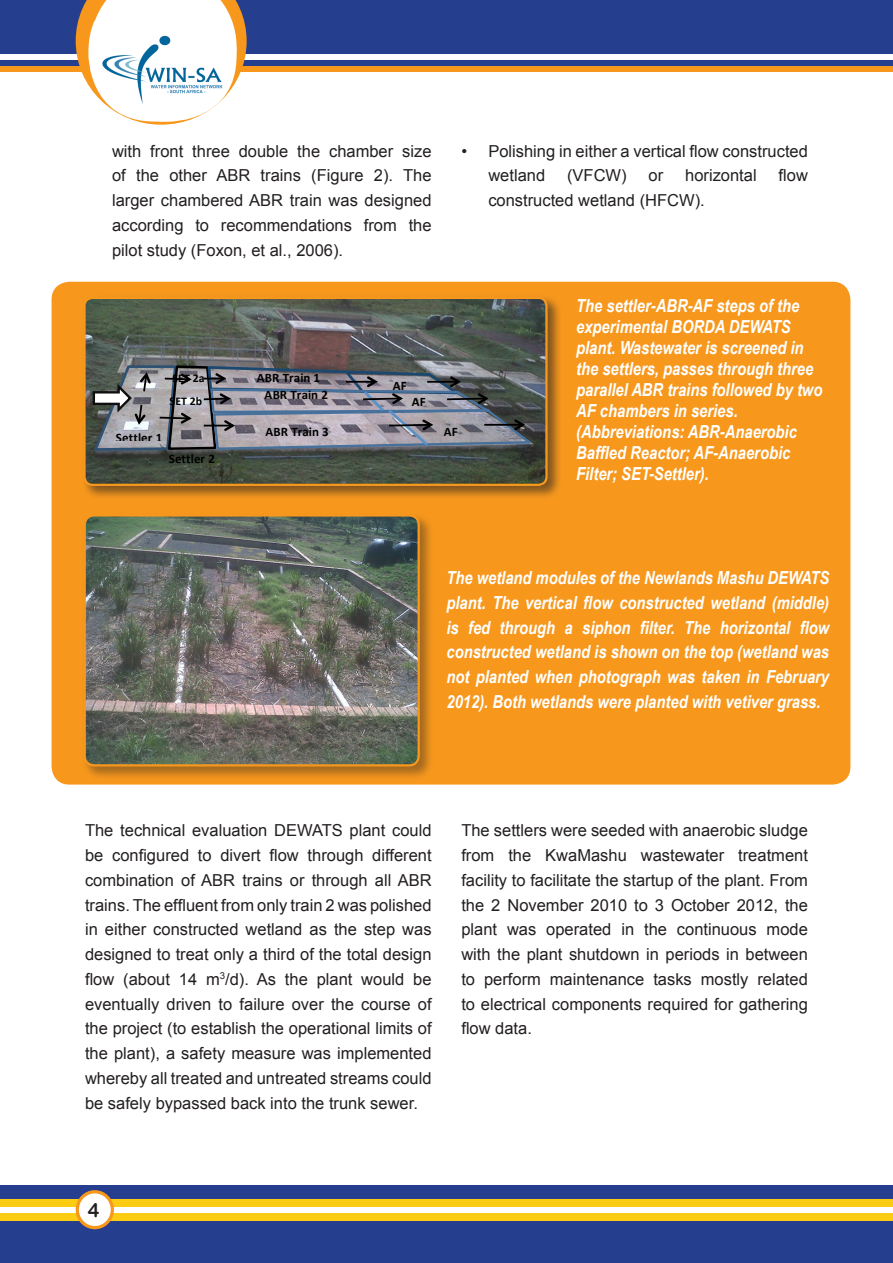
<style>
.page{position:relative;width:893px;height:1263px;background:#fff}
.page>*{position:absolute;margin:0;border:0;box-sizing:border-box;transform-origin:0 0}
.t1{font:19.5px "Arial Rounded MT Bold";color:#231f20}
.t2{font:italic 700 18px/21px "Arial Narrow";color:#fff}
.t3{font:16.5px/24.8px "Arial";color:#231f20;text-align:justify}
.t4{font:700 12.9px "Calibri";letter-spacing:.01em;color:#000}
.t5{font:700 11.85px/22.8px "Calibri";letter-spacing:.005em;color:#000}
</style>
<div class="page">
<div style="left:0;top:1185px;width:893px;height:78px;background:#253f8e"></div>
<div style="left:0;top:1199px;width:893px;height:8px;background:#fccc12"></div>
<div style="left:0;top:1207px;width:893px;height:5px;background:#fff"></div>
<div style="left:0;top:1212px;width:893px;height:8px;background:#fccc12"></div>
<div style="left:76px;top:1190px;width:38px;height:39px;background:#f7981d;border-radius:50%"></div>
<div style="left:79px;top:1193px;width:32px;height:33px;background:#fff;border-radius:50%"></div>
<div style="left:0;top:0;width:893px;height:54px;background:#253f8e"></div>
<div style="left:0;top:60px;width:893px;height:6px;background:#253f8e"></div>
<div style="left:0;top:66px;width:893px;height:6px;background:#f7981d"></div>
<svg style="left:76px;top:0;width:171px;height:125px"></svg>
<img style="left:88px;top:21px;width:149px;height:101px">
<div style="left:52px;top:282px;width:798px;height:502px;background:#f7981d;border-radius:18px"></div>
<div style="left:81px;top:512px;width:353px;height:268px;background:#231f20;opacity:.39"></div>
<img style="left:85px;top:516px;width:334px;height:249px">
<div style="left:84px;top:514px;width:336px;height:252px;border:2px solid #f7981d;border-radius:9px"></div>
<div style="left:81px;top:294px;width:481px;height:206px;background:#231f20;opacity:.55"></div>
<img style="left:84px;top:298px;width:462px;height:187px">
<img style="left:160px;top:452px;width:75px;height:17px">
<svg style="left:91px;top:363px;width:445px;height:89px;background:#7e8089"></svg>
<img style="left:435px;top:423px;width:40px;height:13px">
<img style="left:403px;top:394px;width:39px;height:13px">
<img style="left:384px;top:377px;width:39px;height:13px">
<img style="left:156px;top:371px;width:65px;height:18px">
<img style="left:161px;top:394px;width:62px;height:18px">
<div style="left:83px;top:297px;width:465px;height:189px;border:2px solid #f7981d;border-radius:8px"></div>
<p class="t3" style="left:112px;top:139px;width:321px">with front three double the chamber size of the other ABR trains (Figure 2). The larger chambered ABR train was designed according to recommendations from the pilot study (Foxon, et al., 2006).</p>
<p class="t3" style="left:488px;top:139px;width:321px;text-indent:-27px">• Polishing in either a vertical flow constructed wetland</p>
<p class="t3" style="left:567px;top:163px;width:61px">(VFCW)</p>
<p class="t3" style="left:649px;top:163px;width:16px">or</p>
<p class="t3" style="left:685px;top:163px;width:73px">horizontal</p>
<p class="t3" style="left:779px;top:163px;width:31px">flow</p>
<p class="t3" style="left:488px;top:188px;width:218px">constructed wetland (HFCW).</p>
<p class="t5" style="left:170px;top:367px;width:36px">SET 2a<br>SET 2b</p>
<p class="t4" style="left:116px;top:430px;width:48px">Settler 1</p>
<p class="t4" style="left:169px;top:450px;width:48px">Settler 2</p>
<p class="t4" style="left:257px;top:370px;width:65px">ABR Train 1</p>
<p class="t4" style="left:265px;top:387px;width:65px">ABR Train 2</p>
<p class="t4" style="left:265px;top:423px;width:65px">ABR Train 3</p>
<p class="t4" style="left:393px;top:377px;width:16px">AF</p>
<p class="t4" style="left:412px;top:394px;width:16px">AF</p>
<p class="t4" style="left:444px;top:423px;width:16px">AF</p>
<p class="t2" style="left:576px;top:294px;width:248px">The settler-ABR-AF steps of the experimental BORDA DEWATS plant. Wastewater is screened in the settlers, passes through three parallel ABR trains followed by two<br>AF chambers in series.</p>
<p class="t2" style="left:576px;top:420px;width:222px">(Abbreviations: ABR-Anaerobic<br>Baffled Reactor; AF-Anaerobic<br>Filter; SET-Settler).</p>
<p class="t2" style="left:446px;top:565px;width:384px;line-height:24.8px;text-align:justify">The wetland modules of the Newlands Mashu DEWATS plant. The vertical flow constructed wetland (middle) is fed through a siphon filter. The horizontal flow constructed wetland is shown on the top (wetland was not planted when photograph was taken in February 2012). Both wetlands were planted with vetiver grass.</p>
<p class="t3" style="left:85px;top:818px;width:348px">The technical evaluation DEWATS plant could be configured to divert flow through different combination of ABR trains or through all ABR trains. The effluent from only train 2 was polished in either constructed wetland as the step was designed to treat only a third of the total design flow (about 14 m<sup>3</sup>/d). As the plant would be eventually driven to failure over the course of the project (to establish the operational limits of the plant), a safety measure was implemented whereby all treated and untreated streams could be safely bypassed back into the trunk sewer.</p>
<p class="t3" style="left:461px;top:818px;width:348px">The settlers were seeded with anaerobic sludge from the KwaMashu wastewater treatment facility to facilitate the startup of the plant. From the 2 November 2010 to 3 October 2012, the plant was operated in the continuous mode with the plant shutdown in periods in between to perform maintenance tasks mostly related to electrical components required for gathering flow data.</p>
<p class="t1" style="left:88px;top:1199px;width:13px">4</p>
</div>
